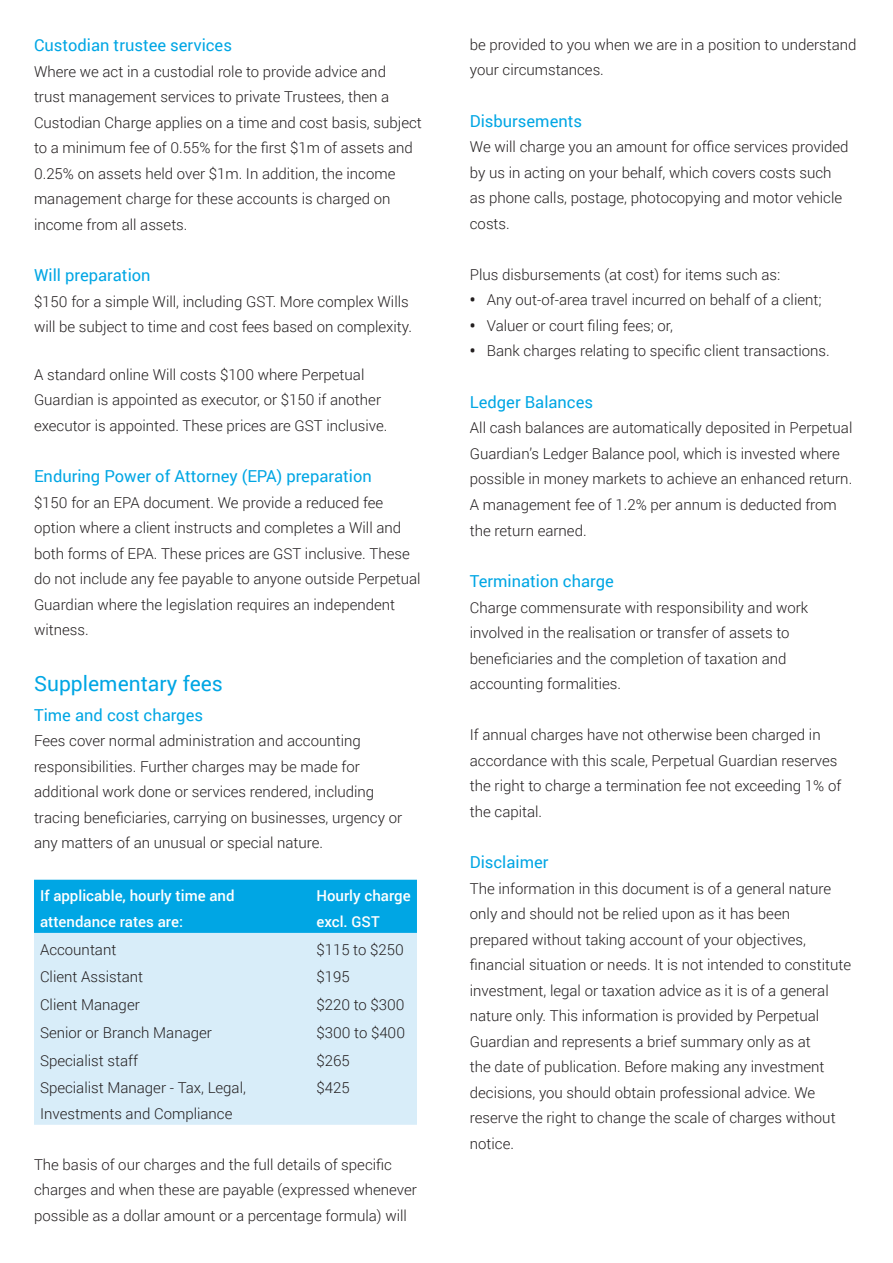
<style>
.page{position:relative;width:893px;height:1263px;background:#fff}
.page>*{position:absolute;margin:0;border:0;box-sizing:border-box;transform-origin:0 0}
.t1{font:21px "Roboto";color:#00a6e4}
.t2{font:16.5px "Roboto";color:#00a6e4}
.t3{font:300 15px/25.5px "Roboto";color:#231f20}
.t4{font:500 15px/25.5px "Roboto";color:#fff}
.s1{font-weight:900}
</style>
<div class="page">
<div style="left:34px;top:880px;width:383px;height:53px;background:#00a6e4"></div>
<div style="left:34px;top:933px;width:383px;height:192px;background:#d8edf9"></div>
<p class="t2" style="left:34px;top:34px;width:199px">Custodian trustee services</p>
<p class="t3" style="left:34px;top:58px;width:389px">Where we act in a custodial role to provide advice and<br>trust management services to private Trustees, then a Custodian Charge applies on a time and cost basis, subject to a minimum fee of 0.55% for the first $1m of assets and 0.25% on assets held over $1m. In addition, the income management charge for these accounts is charged on income from all assets.</p>
<p class="t2" style="left:34px;top:264px;width:118px">Will preparation</p>
<p class="t3" style="left:34px;top:288px;width:380px">$150 for a simple Will, including GST. More complex Wills will be subject to time and cost fees based on complexity.</p>
<p class="t3" style="left:34px;top:361px;width:355px">A standard online Will costs $100 where Perpetual<br>Guardian is appointed as executor, or $150 if another executor is appointed. These prices are GST inclusive.</p>
<p class="t2" style="left:34px;top:465px;width:339px">Enduring Power of Attorney (EPA) preparation</p>
<p class="t3" style="left:34px;top:489px;width:388px">$150 for an EPA document. We provide a reduced fee option where a client instructs and completes a Will and both forms of EPA. These prices are GST inclusive. These do not include any fee payable to anyone outside Perpetual Guardian where the legislation requires an independent witness.</p>
<h1 class="t1" style="left:34px;top:668px;width:190px">Supplementary fees</h1>
<p class="t2" style="left:34px;top:703px;width:171px">Time and cost charges</p>
<p class="t3" style="left:34px;top:728px;width:370px">Fees cover normal administration and accounting responsibilities. Further charges may be made for additional work done or services rendered, including tracing beneficiaries, carrying on businesses, urgency or any matters of an unusual or special nature.</p>
<p class="t4" style="left:40px;top:883px;width:196px">If applicable, hourly time and attendance rates are:</p>
<p class="t4" style="left:316px;top:883px;width:96px">Hourly charge excl. GST</p>
<p class="t3" style="left:40px;top:936px;width:78px">Accountant</p>
<p class="t3" style="left:316px;top:936px;width:89px">$115 to $250</p>
<p class="t3" style="left:40px;top:964px;width:105px">Client Assistant</p>
<p class="t3" style="left:316px;top:964px;width:35px">$195</p>
<p class="t3" style="left:40px;top:991px;width:101px">Client Manager</p>
<p class="t3" style="left:316px;top:991px;width:90px">$220 to $300</p>
<p class="t3" style="left:40px;top:1019px;width:173px">Senior or Branch Manager</p>
<p class="t3" style="left:316px;top:1019px;width:90px">$300 to $400</p>
<p class="t3" style="left:40px;top:1047px;width:99px">Specialist staff</p>
<p class="t3" style="left:316px;top:1047px;width:35px">$265</p>
<p class="t3" style="left:40px;top:1075px;width:207px">Specialist Manager - Tax, Legal,<br>Investments and Compliance</p>
<p class="t3" style="left:316px;top:1075px;width:35px">$425</p>
<p class="t3" style="left:34px;top:1151px;width:384px">The basis of our charges and the full details of specific charges and when these are payable (expressed whenever possible as a dollar amount or a percentage formula) will</p>
<p class="t3" style="left:470px;top:31px;width:388px">be provided to you when we are in a position to understand your circumstances.</p>
<p class="t2" style="left:470px;top:109px;width:114px">Disbursements</p>
<p class="t3" style="left:470px;top:134px;width:380px">We will charge you an amount for office services provided by us in acting on your behalf, which covers costs such as phone calls, postage, photocopying and motor vehicle costs.</p>
<p class="t3" style="left:470px;top:261px;width:312px">Plus disbursements (at cost) for items such as:</p>
<p class="t3" style="left:470px;top:287px;width:353px"><span class="s1">•</span> Any out-of-area travel incurred on behalf of a client;</p>
<p class="t3" style="left:470px;top:312px;width:205px"><span class="s1">•</span> Valuer or court filing fees; or,</p>
<p class="t3" style="left:470px;top:338px;width:361px"><span class="s1">•</span> Bank charges relating to specific client transactions.</p>
<p class="t2" style="left:470px;top:390px;width:125px">Ledger Balances</p>
<p class="t3" style="left:470px;top:415px;width:384px">All cash balances are automatically deposited in Perpetual Guardian’s Ledger Balance pool, which is invested where possible in money markets to achieve an enhanced return.<br>A management fee of 1.2% per annum is deducted from the return earned.</p>
<p class="t2" style="left:470px;top:570px;width:145px">Termination charge</p>
<p class="t3" style="left:470px;top:594px;width:340px">Charge commensurate with responsibility and work involved in the realisation or transfer of assets to beneficiaries and the completion of taxation and accounting formalities.</p>
<p class="t3" style="left:470px;top:721px;width:373px">If annual charges have not otherwise been charged in accordance with this scale, Perpetual Guardian reserves the right to charge a termination fee not exceeding 1% of the capital.</p>
<p class="t2" style="left:470px;top:851px;width:80px">Disclaimer</p>
<p class="t3" style="left:470px;top:875px;width:383px">The information in this document is of a general nature only and should not be relied upon as it has been prepared without taking account of your objectives, financial situation or needs. It is not intended to constitute investment, legal or taxation advice as it is of a general nature only. This information is provided by Perpetual Guardian and represents a brief summary only as at<br>the date of publication. Before making any investment decisions, you should obtain professional advice. We reserve the right to change the scale of charges without notice.</p>
</div>
